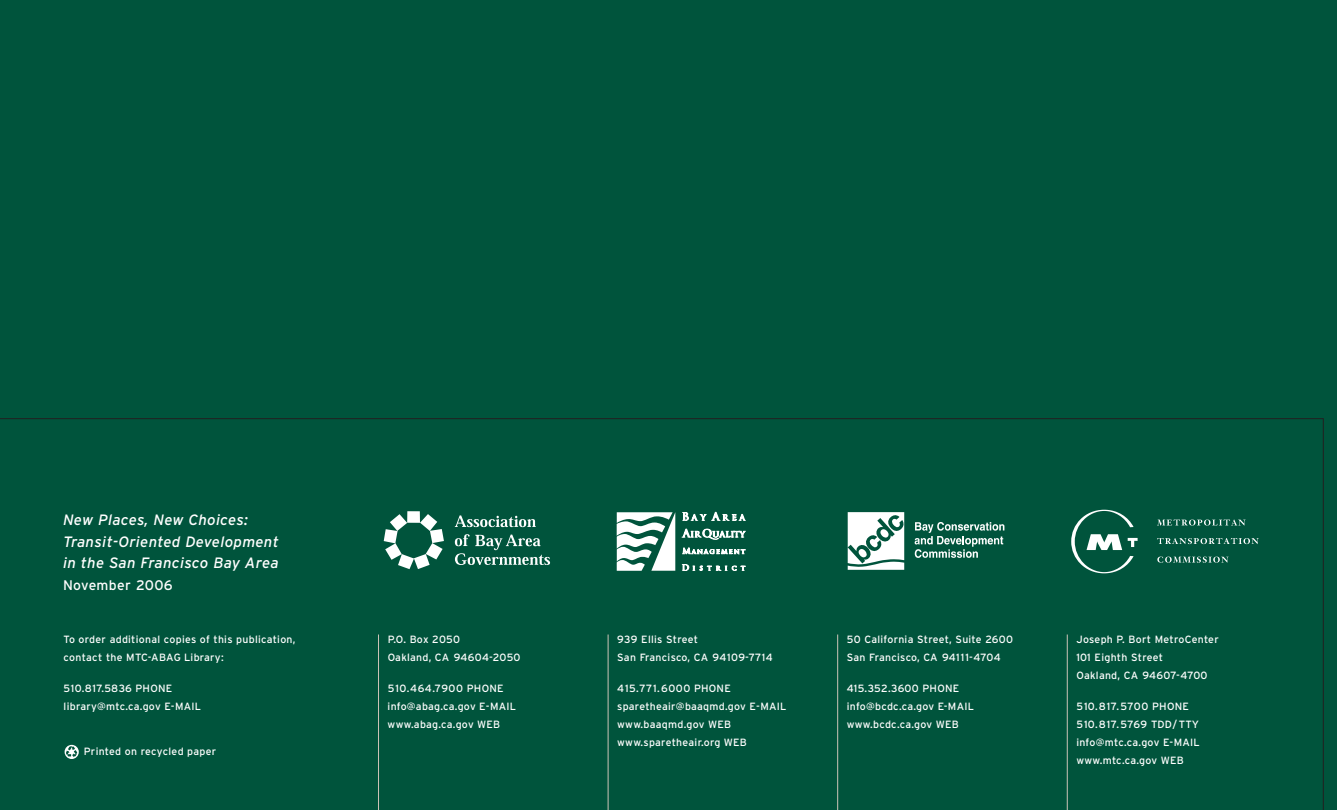
<style>
.page{position:relative;width:1337px;height:810px;background:#fff}
.page>*{position:absolute;margin:0;border:0;box-sizing:border-box;transform-origin:0 0}
.t1{font:italic 15px/21.8px "Interstate";letter-spacing:.02em;color:#fff}
.t2{font:13.8px "Interstate";letter-spacing:.02em;color:#fff}
.t3{font:10.5px/18px "Interstate";letter-spacing:.025em;color:#fff}
</style>
<div class="page">
<div style="left:0;top:0;width:1336px;height:810px;background:#00543c"></div>
<svg style="left:0;top:418px;width:1323px;height:392px"></svg>
<hr style="left:378px;top:635px;width:1px;height:175px;background:#cdc4b8">
<svg style="left:384px;top:511px;width:60px;height:58px"></svg>
<svg style="left:455px;top:515px;width:81px;height:12px"></svg>
<svg style="left:455px;top:534px;width:95px;height:31px"></svg>
<hr style="left:608px;top:635px;width:1px;height:175px;background:#cdc4b8">
<svg style="left:682px;top:512px;width:63px;height:9px"></svg>
<svg style="left:682px;top:529px;width:63px;height:11px"></svg>
<svg style="left:682px;top:548px;width:63px;height:6px"></svg>
<svg style="left:682px;top:564px;width:63px;height:7px"></svg>
<svg style="left:617px;top:512px;width:58px;height:59px"></svg>
<hr style="left:837px;top:635px;width:1px;height:175px;background:#cdc4b8">
<svg style="left:914px;top:522px;width:90px;height:36px"></svg>
<svg style="left:847px;top:512px;width:58px;height:58px"></svg>
<hr style="left:1066px;top:635px;width:1px;height:175px;background:#cdc4b8">
<svg style="left:1157px;top:519px;width:88px;height:7px"></svg>
<svg style="left:1157px;top:538px;width:101px;height:6px"></svg>
<svg style="left:1157px;top:557px;width:71px;height:6px"></svg>
<svg style="left:1072px;top:509px;width:65px;height:65px"></svg>
<svg style="left:65px;top:745px;width:14px;height:14px"></svg>
<h1 class="t1" style="left:63px;top:510px;width:217px">New Places, New Choices:<br>Transit-Oriented Development in the San Francisco Bay Area</h1>
<h2 class="t2" style="left:63px;top:581px;width:111px">November 2006</h2>
<p class="t3" style="left:64px;top:631px;width:233px">To order additional copies of this publication, contact the MTC-ABAG Library:</p>
<p class="t3" style="left:64px;top:681px;width:139px">510.817.5836 PHONE library@mtc.ca.gov E-MAIL</p>
<p class="t3" style="left:84px;top:744px;width:134px">Printed on recycled paper</p>
<p class="t3" style="left:388px;top:631px;width:134px">P.O. Box 2050<br>Oakland, CA 94604-2050</p>
<p class="t3" style="left:388px;top:681px;width:130px">510.464.7900 PHONE info@abag.ca.gov E-MAIL www.abag.ca.gov WEB</p>
<p class="t3" style="left:617px;top:631px;width:157px">939 Ellis Street<br>San Francisco, CA 94109-7714</p>
<p class="t3" style="left:617px;top:681px;width:171px">415.771.6000 PHONE sparetheair@baaqmd.gov E-MAIL www.baaqmd.gov WEB www.sparetheair.org WEB</p>
<p class="t3" style="left:847px;top:631px;width:168px">50 California Street, Suite 2600<br>San Francisco, CA 94111-4704</p>
<p class="t3" style="left:847px;top:681px;width:129px">415.352.3600 PHONE info@bcdc.ca.gov E-MAIL www.bcdc.ca.gov WEB</p>
<p class="t3" style="left:1076px;top:631px;width:144px">Joseph P. Bort MetroCenter<br>101 Eighth Street<br>Oakland, CA 94607-4700</p>
<p class="t3" style="left:1076px;top:699px;width:125px">510.817.5700 PHONE<br>510.817.5769 TDD/ TTY info@mtc.ca.gov E-MAIL www.mtc.ca.gov WEB</p>
</div>
